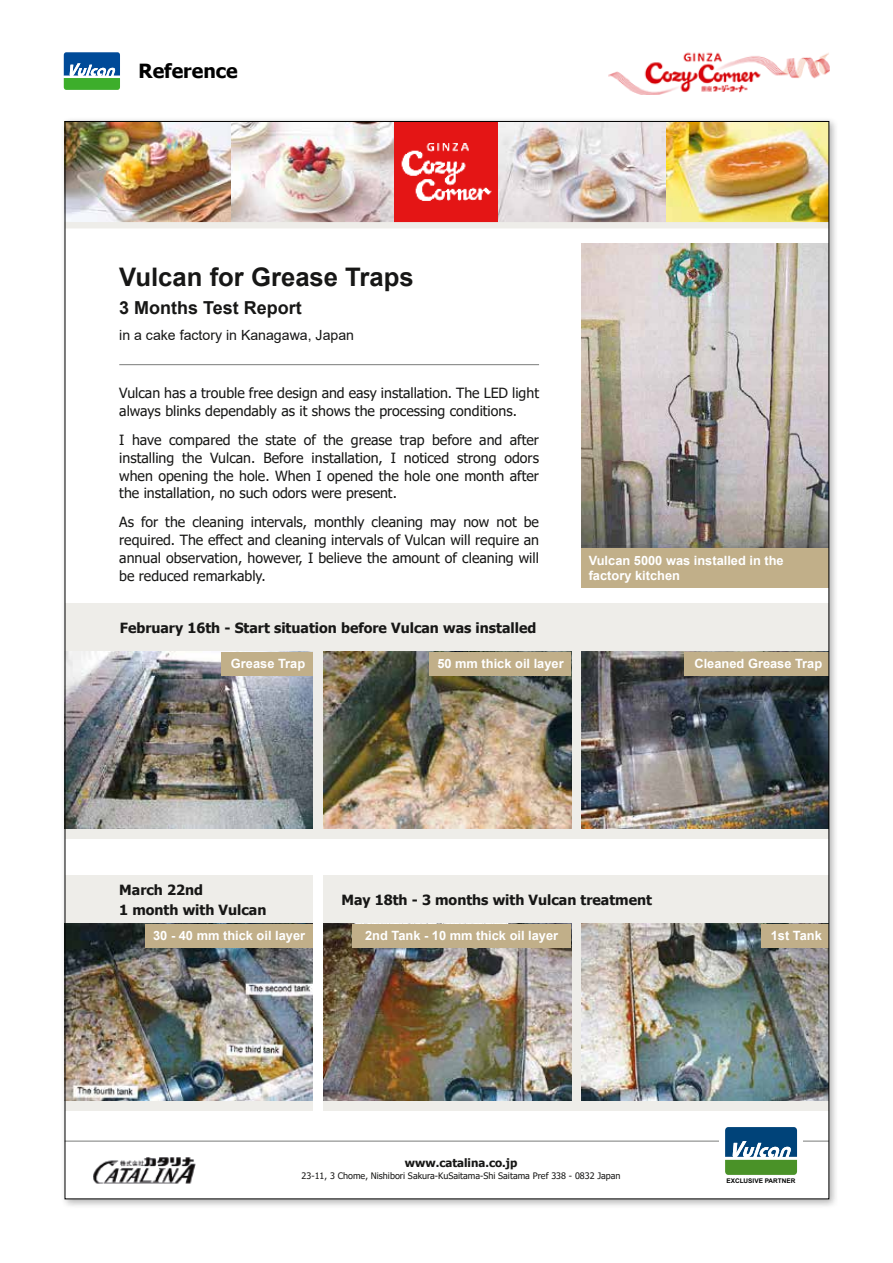
<style>
.page{position:relative;width:893px;height:1263px;background:#fff}
.page>*{position:absolute;margin:0;border:0;box-sizing:border-box;transform-origin:0 0}
.t1{font:700 25.5px "Arial";color:#171716}
.t2{font:700 19.5px "Tahoma";color:#000}
.t3{font:700 17.85px "Arial";color:#171716}
.t4{font:14.1px/17.9px "Tahoma";color:#171716;text-align:justify}
.t5{font:700 14.1px/20.4px "Tahoma";color:#171716}
.t6{font:14.1px "Arial";color:#171716}
.t7{font:700 12.75px/15.3px "Arial";color:#fff}
.t8{font:700 11.55px "Tahoma";color:#171716}
.t9{font:9px "Tahoma";color:#171716}
.t10{font:700 6.45px "Arial";color:#010202}
</style>
<div class="page">
<svg style="left:64px;top:52px;width:56px;height:38px;background:#468d8a"></svg>
<div style="left:60px;top:116px;width:779px;height:1093px;background:#000;opacity:.3"></div>
<div style="left:65px;top:121px;width:764px;height:1078px;background:#fff"></div>
<div style="left:65px;top:603px;width:764px;height:236px;background:#eeede9"></div>
<div style="left:65px;top:876px;width:247px;height:235px;background:#eeede9"></div>
<div style="left:323px;top:876px;width:506px;height:235px;background:#eeede9"></div>
<img style="left:581px;top:243px;width:246px;height:305px">
<img style="left:93px;top:1157px;width:103px;height:27px">
<hr style="left:119px;top:364px;width:420px;height:1px;background:#7a7b7a">
<div style="left:581px;top:548px;width:248px;height:39px;background:#c1af89"></div>
<img style="left:67px;top:652px;width:245px;height:176px">
<img style="left:67px;top:924px;width:245px;height:177px">
<img style="left:323px;top:652px;width:248px;height:176px">
<img style="left:323px;top:924px;width:248px;height:177px">
<img style="left:581px;top:652px;width:246px;height:176px">
<img style="left:581px;top:924px;width:246px;height:177px">
<div style="left:429px;top:652px;width:142px;height:23px;background:#c1af89"></div>
<div style="left:221px;top:652px;width:91px;height:23px;background:#c1af89"></div>
<div style="left:145px;top:924px;width:167px;height:24px;background:#c1af89"></div>
<div style="left:352px;top:924px;width:219px;height:24px;background:#c1af89"></div>
<div style="left:761px;top:924px;width:68px;height:24px;background:#c1af89"></div>
<div style="left:684px;top:652px;width:145px;height:23px;background:#c1af89"></div>
<hr style="left:65px;top:1141px;width:764px;height:1px;background:#7a7b7a">
<div style="left:719px;top:1127px;width:84px;height:59px;background:#fff"></div>
<svg style="left:725px;top:1127px;width:72px;height:48px;background:#487f79"></svg>
<img style="left:231px;top:123px;width:596px;height:99px">
<img style="left:67px;top:123px;width:164px;height:99px">
<div style="left:65px;top:222px;width:764px;height:6px;background:#eeede9"></div>
<img style="left:608px;top:52px;width:221px;height:42px">
<h2 class="t2" style="left:139px;top:57px;width:101px">Reference</h2>
<h1 class="t1" style="left:119px;top:259px;width:296px">Vulcan for Grease Traps</h1>
<p class="t3" style="left:119px;top:295px;width:184px">3 Months Test Report</p>
<p class="t6" style="left:119px;top:325px;width:236px">in a cake factory in Kanagawa, Japan</p>
<p class="t4" style="left:119px;top:385px;width:421px">Vulcan has a trouble free design and easy installation. The LED light always blinks dependably as it shows the processing conditions.</p>
<p class="t4" style="left:119px;top:432px;width:421px">I have compared the state of the grease trap before and after installing the Vulcan. Before installation, I noticed strong odors when opening the hole. When I opened the hole one month after the installation, no such odors were present.</p>
<p class="t4" style="left:119px;top:514px;width:421px">As for the cleaning intervals, monthly cleaning may now not be required. The effect and cleaning intervals of Vulcan will require an annual observation, however, I believe the amount of cleaning will be reduced remarkably.</p>
<p class="t5" style="left:120px;top:618px;width:418px">February 16th - Start situation before Vulcan was installed</p>
<p class="t7" style="left:231px;top:656px;width:76px">Grease Trap</p>
<p class="t7" style="left:437px;top:656px;width:128px">50 mm thick oil layer</p>
<p class="t7" style="left:589px;top:553px;width:197px">Vulcan 5000 was installed in the factory kitchen</p>
<p class="t7" style="left:694px;top:656px;width:129px">Cleaned Grease Trap</p>
<p class="t5" style="left:119px;top:880px;width:149px">March 22nd<br>1 month with Vulcan</p>
<p class="t5" style="left:341px;top:890px;width:312px">May 18th - 3 months with Vulcan treatment</p>
<p class="t7" style="left:153px;top:928px;width:154px">30 - 40 mm thick oil layer</p>
<p class="t7" style="left:365px;top:928px;width:195px">2nd Tank - 10 mm thick oil layer</p>
<p class="t7" style="left:771px;top:928px;width:53px">1st Tank</p>
<p class="t8" style="left:405px;top:1154px;width:114px">www.catalina.co.jp</p>
<p class="t9" style="left:302px;top:1170px;width:320px">23-11, 3 Chome, Nishibori Sakura-KuSaitama-Shi Saitama Pref 338 - 0832 Japan</p>
<p class="t10" style="left:726px;top:1176px;width:71px">EXCLUSIVE PARTNER</p>
</div>
